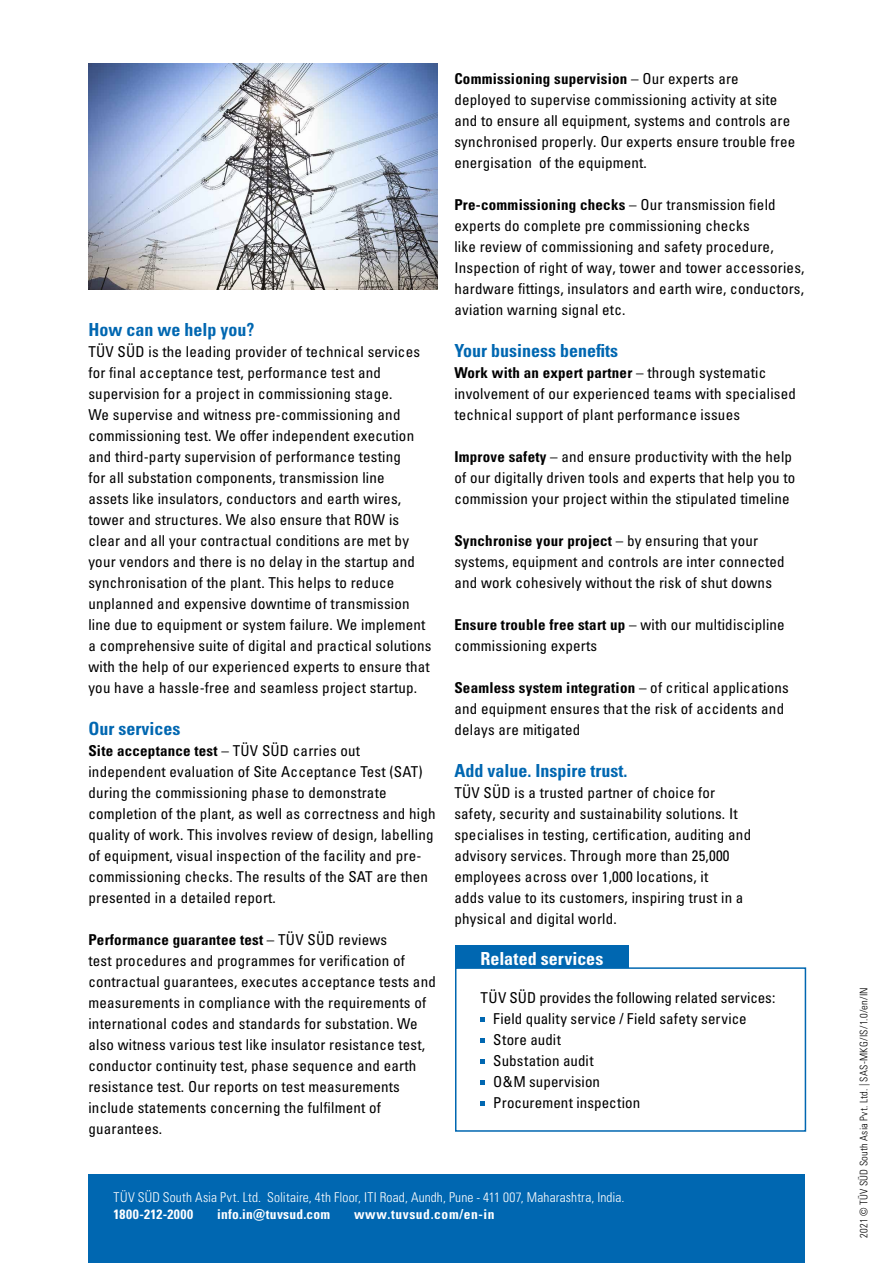
<style>
.page{position:relative;width:893px;height:1263px;background:#fff}
.page>*{position:absolute;margin:0;border:0;box-sizing:border-box;transform-origin:0 0}
.t1{font:18px "Univers LTCYR 67 Bold Cond";color:#0067b1}
.t2{font:18px "Univers LTCYR 67 Bold Cond";letter-spacing:.005em;color:#fff}
.t3{font:condensed 15px/21px "Univers LTCYR 57";letter-spacing:.015em;color:#000}
.t4{font:15px "Univers LTCYR 67 Bold Cond";letter-spacing:.015em;color:#000}
.t5{font:13.5px "Univers LTCYR 47 Light Cond";letter-spacing:.01em;color:#fff}
.t6{font:13.5px "Univers LTCYR 67 Bold Cond";letter-spacing:.045em;color:#fff}
.t7{font:13.5px "Univers LTCYR 67 Bold Cond";letter-spacing:.015em;color:#fff}
.t8{font:10.5px "Univers LTCYR 47 Light Cond";letter-spacing:.025em;color:#000}
.s1{font-family:"Univers LTCYR 57";font-stretch:condensed}
.s2{font-family:"Univers LTCYR 67 Bold Cond";font-stretch:normal}
</style>
<div class="page">
<img style="left:88px;top:63px;width:349px;height:227px">
<div style="left:455px;top:967px;width:351px;height:165px;border:2px solid #0067b1"></div>
<div style="left:455px;top:946px;width:173px;height:22px;background:#0067b1"></div>
<svg style="left:480px;top:1017px;width:5px;height:4px"></svg>
<svg style="left:480px;top:1038px;width:5px;height:4px"></svg>
<svg style="left:480px;top:1059px;width:5px;height:4px"></svg>
<svg style="left:480px;top:1080px;width:5px;height:4px"></svg>
<svg style="left:480px;top:1101px;width:5px;height:4px"></svg>
<div style="left:88px;top:1174px;width:717px;height:89px;background:#0067b1"></div>
<p class="t1" style="left:88px;top:319px;width:167px">How can we help you?</p>
<p class="t3" style="left:88px;top:341px;width:345px">TÜV SÜD is the leading provider of technical services for final acceptance test, performance test and supervision for a project in commissioning stage.<br>We supervise and witness pre-commissioning and commissioning test. We offer independent execution and third-party supervision of performance testing<br>for all substation components, transmission line<br>assets like insulators, conductors and earth wires, tower and structures. We also ensure that ROW is clear and all your contractual conditions are met by your vendors and there is no delay in the startup and synchronisation of the plant. This helps to reduce unplanned and expensive downtime of transmission line due to equipment or system failure. We implement a comprehensive suite of digital and practical solutions with the help of our experienced experts to ensure that you have a hassle-free and seamless project startup.</p>
<p class="t1" style="left:88px;top:718px;width:93px">Our services</p>
<p class="t4" style="left:88px;top:741px;width:273px">Site acceptance test <span class="s1">– TÜV SÜD carries out</span></p>
<p class="t3" style="left:88px;top:761px;width:349px">independent evaluation of Site Acceptance Test (SAT) during the commissioning phase to demonstrate completion of the plant, as well as correctness and high quality of work. This involves review of design, labelling of equipment, visual inspection of the facility and pre&shy;commissioning checks. The results of the SAT are then presented in a detailed report.</p>
<p class="t4" style="left:88px;top:930px;width:300px">Performance guarantee test <span class="s1">– TÜV SÜD reviews</span></p>
<p class="t3" style="left:88px;top:950px;width:349px">test procedures and programmes for verification of contractual guarantees, executes acceptance tests and measurements in compliance with the requirements of international codes and standards for substation. We also witness various test like insulator resistance test, conductor continuity test, phase sequence and earth resistance test. Our reports on test measurements include statements concerning the fulfilment of guarantees.</p>
<p class="t4" style="left:454px;top:69px;width:286px">Commissioning supervision <span class="s1">– Our experts are</span></p>
<p class="t3" style="left:454px;top:89px;width:342px">deployed to supervise commissioning activity at site and to ensure all equipment, systems and controls are synchronised properly. Our experts ensure trouble free energisation of the equipment.</p>
<p class="t4" style="left:454px;top:195px;width:323px">Pre-commissioning checks <span class="s1">– Our transmission field</span></p>
<p class="t3" style="left:454px;top:215px;width:352px">experts do complete pre commissioning checks<br>like review of commissioning and safety procedure, Inspection of right of way, tower and tower accessories, hardware fittings, insulators and earth wire, conductors, aviation warning signal etc.</p>
<p class="t1" style="left:454px;top:340px;width:165px">Your business benefits</p>
<p class="t4" style="left:454px;top:363px;width:313px">Work with an expert partner <span class="s1">– through systematic</span></p>
<p class="t3" style="left:454px;top:383px;width:343px">involvement of our experienced teams with specialised technical support of plant performance issues</p>
<p class="t3" style="left:454px;top:446px;width:343px"><span class="s2">Improve safety</span> – and ensure productivity with the help of our digitally driven tools and experts that help you to commission your project within the stipulated timeline</p>
<p class="t4" style="left:454px;top:531px;width:305px">Synchronise your project <span class="s1">– by ensuring that your</span></p>
<p class="t3" style="left:454px;top:551px;width:332px">systems, equipment and controls are inter connected and work cohesively without the risk of shut downs</p>
<p class="t4" style="left:454px;top:615px;width:332px">Ensure trouble free start up <span class="s1">– with our multidiscipline</span></p>
<p class="t3" style="left:454px;top:635px;width:144px">commissioning experts</p>
<p class="t4" style="left:454px;top:678px;width:336px">Seamless system integration <span class="s1">– of critical applications</span></p>
<p class="t3" style="left:454px;top:698px;width:331px">and equipment ensures that the risk of accidents and delays are mitigated</p>
<p class="t1" style="left:454px;top:760px;width:174px">Add value. Inspire trust.</p>
<p class="t3" style="left:454px;top:782px;width:298px">TÜV SÜD is a trusted partner of choice for safety, security and sustainability solutions. It specialises in testing, certification, auditing and advisory services. Through more than 25,000 employees across over 1,000 locations, it<br>adds value to its customers, inspiring trust in a physical and digital world.</p>
<p class="t2" style="left:480px;top:948px;width:124px">Related services</p>
<p class="t3" style="left:493px;top:987px;width:284px;text-indent:-13px">TÜV SÜD provides the following related services:<br>Field quality service / Field safety service<br>Store audit<br>Substation audit<br>O&amp;M supervision<br>Procurement inspection</p>
<p class="t5" style="left:114px;top:1188px;width:512px">TÜV SÜD South Asia Pvt. Ltd. Solitaire, 4th Floor, ITI Road, Aundh, Pune - 411 007, Maharashtra, India.</p>
<p class="t6" style="left:114px;top:1206px;width:81px">1800-212-2000</p>
<p class="t7" style="left:217px;top:1206px;width:114px">info.in@tuvsud.com</p>
<p class="t6" style="left:354px;top:1206px;width:142px">www.tuvsud.com/en-in</p>
<p class="t8" style="left:857px;top:1238px;width:252px;rotate:-90deg">2021 © TÜV SÜD South Asia Pvt. Ltd. | SAS-MKG/IS/1.0/en/IN</p>
</div>
